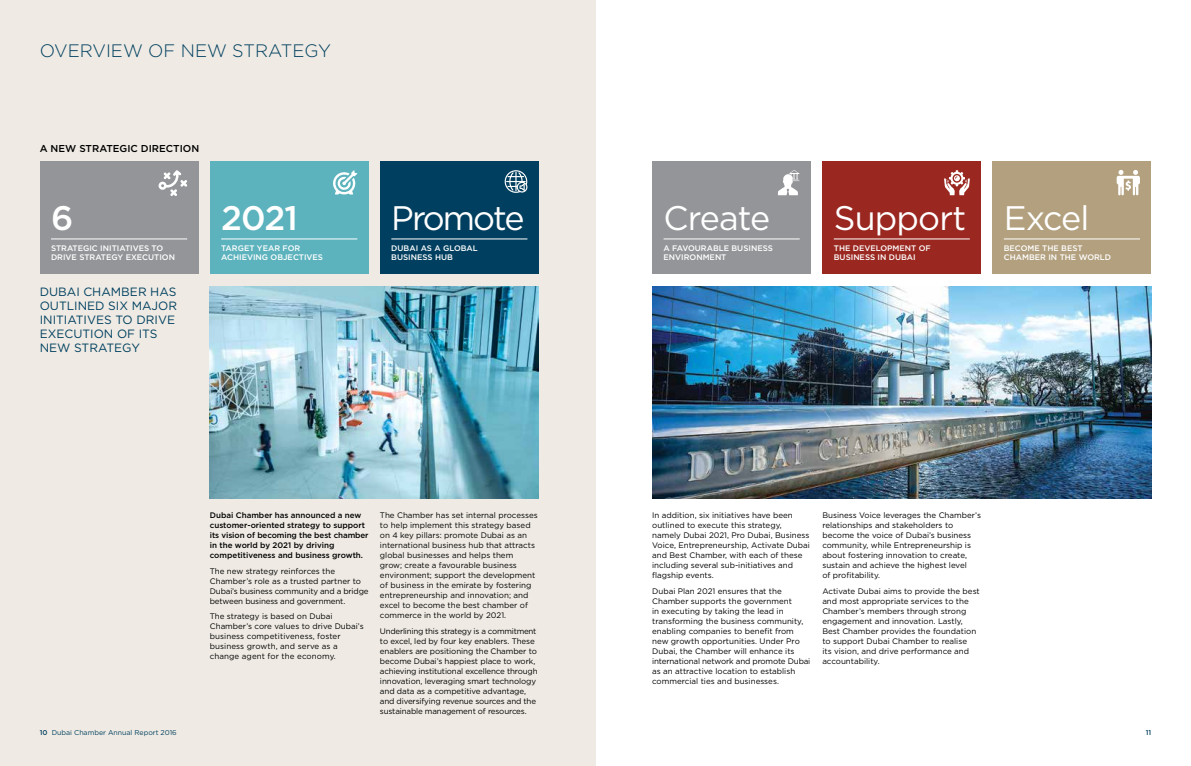
<style>
.page{position:relative;width:1191px;height:766px;background:#fff}
.page>*{position:absolute;margin:0;border:0;box-sizing:border-box;transform-origin:0 0}
.t1{font:34px "Gotham";letter-spacing:-.03em;color:#fff}
.t2{font:34px "Gotham";letter-spacing:-.06em;color:#fff}
.t3{font:500 34px "Gotham";color:#fff}
.t4{font:300 18px "Gotham";color:#003f5f}
.t5{font:12px/14px "Gotham";color:#003f5f}
.t6{font:500 10px "Gotham";color:#000}
.t7{font:8px/10px "Gotham";color:#000}
.t8{font:8px/10px "Gotham";letter-spacing:-.02em;color:#000}
.t9{font:500 8px/9.6px "Gotham";color:#fff}
.t10{font:500 8px/10px "Gotham";color:#000}
.t11{font:7px "Gotham";color:#003f5f}
.t12{font:500 7px "Gotham";color:#003f5f}
.s1{font-weight:500}
</style>
<div class="page">
<div style="left:0;top:0;width:595px;height:765px;background:#efebe4"></div>
<div style="left:652px;top:161px;width:159px;height:112px;background:#939598"></div>
<div style="left:40px;top:161px;width:158px;height:112px;background:#939598"></div>
<div style="left:992px;top:161px;width:159px;height:112px;background:#b2a07e"></div>
<div style="left:380px;top:161px;width:159px;height:112px;background:#003f5f"></div>
<div style="left:822px;top:161px;width:159px;height:112px;background:#9a2820"></div>
<div style="left:210px;top:161px;width:159px;height:112px;background:#5cb3bd"></div>
<hr style="left:51px;top:239px;width:136px;height:1px;background:#fff">
<hr style="left:221px;top:239px;width:136px;height:1px;background:#fff">
<hr style="left:391px;top:239px;width:136px;height:1px;background:#fff">
<hr style="left:663px;top:239px;width:136px;height:1px;background:#fff">
<hr style="left:834px;top:239px;width:135px;height:1px;background:#fff">
<hr style="left:1003px;top:239px;width:137px;height:1px;background:#fff">
<img style="left:210px;top:286px;width:329px;height:212px">
<img style="left:652px;top:286px;width:499px;height:212px">
<svg style="left:158px;top:170px;width:29px;height:26px"></svg>
<svg style="left:333px;top:170px;width:24px;height:25px"></svg>
<svg style="left:504px;top:170px;width:23px;height:23px"></svg>
<svg style="left:944px;top:170px;width:25px;height:25px"></svg>
<svg style="left:778px;top:170px;width:21px;height:25px"></svg>
<svg style="left:1116px;top:170px;width:24px;height:25px"></svg>
<h2 class="t4" style="left:40px;top:39px;width:293px">OVERVIEW OF NEW STRATEGY</h2>
<p class="t6" style="left:40px;top:142px;width:161px">A NEW STRATEGIC DIRECTION</p>
<h1 class="t3" style="left:51px;top:195px;width:24px">6</h1>
<p class="t9" style="left:51px;top:243px;width:125px">STRATEGIC INITIATIVES TO<br>DRIVE STRATEGY EXECUTION</p>
<h3 class="t5" style="left:40px;top:284px;width:139px">DUBAI CHAMBER HAS<br>OUTLINED SIX MAJOR<br>INITIATIVES TO DRIVE<br>EXECUTION OF ITS<br>NEW STRATEGY</h3>
<h1 class="t3" style="left:221px;top:195px;width:78px">2021</h1>
<p class="t9" style="left:221px;top:243px;width:103px">TARGET YEAR FOR<br>ACHIEVING OBJECTIVES</p>
<h1 class="t2" style="left:391px;top:196px;width:135px">Promote</h1>
<p class="t9" style="left:391px;top:243px;width:88px">DUBAI AS A GLOBAL<br>BUSINESS HUB</p>
<p class="t10" style="left:210px;top:510px;width:160px">Dubai Chamber has announced a new customer-oriented strategy to support its vision of becoming the best chamber in the world by 2021 by driving competitiveness and business growth.</p>
<p class="t8" style="left:210px;top:565px;width:160px">The new strategy reinforces the Chamber’s role as a trusted partner to Dubai’s business community and a bridge between business and government.</p>
<p class="t7" style="left:210px;top:611px;width:155px">The strategy is based on Dubai<br>Chamber’s core values to drive Dubai’s business competitiveness, foster business growth, and serve as a change agent for the economy.</p>
<p class="t7" style="left:380px;top:510px;width:159px">The Chamber has set internal processes to help implement this strategy based on 4 key pillars: promote Dubai as an international business hub that attracts global businesses and helps them<br>grow; create a favourable business environment; support the development of business in the emirate by fostering entrepreneurship and innovation; and excel to become the best chamber of commerce in the world by 2021.</p>
<p class="t8" style="left:380px;top:625px;width:159px">Underlining this strategy is a commitment to excel, led by four key enablers. These enablers are positioning the Chamber to become Dubai’s happiest place to work, achieving institutional excellence through innovation, leveraging smart technology and data as a competitive advantage, and diversifying revenue sources and the sustainable management of resources.</p>
<h1 class="t1" style="left:663px;top:196px;width:108px">Create</h1>
<p class="t9" style="left:663px;top:243px;width:111px">A FAVOURABLE BUSINESS<br>ENVIRONMENT</p>
<h1 class="t1" style="left:834px;top:196px;width:134px">Support</h1>
<p class="t9" style="left:834px;top:243px;width:99px">THE DEVELOPMENT OF<br>BUSINESS IN DUBAI</p>
<h1 class="t1" style="left:1003px;top:196px;width:87px">Excel</h1>
<p class="t9" style="left:1003px;top:243px;width:109px">BECOME THE BEST<br>CHAMBER IN THE WORLD</p>
<p class="t7" style="left:652px;top:510px;width:159px">In addition, six initiatives have been outlined to execute this strategy, namely Dubai 2021, Pro Dubai, Business Voice, Entrepreneurship, Activate Dubai and Best Chamber, with each of these including several sub-initiatives and flagship events.</p>
<p class="t7" style="left:652px;top:585px;width:160px">Dubai Plan 2021 ensures that the Chamber supports the government<br>in executing by taking the lead in transforming the business community, enabling companies to benefit from new growth opportunities. Under Pro Dubai, the Chamber will enhance its international network and promote Dubai as an attractive location to establish commercial ties and businesses.</p>
<p class="t7" style="left:822px;top:510px;width:160px">Business Voice leverages the Chamber’s relationships and stakeholders to become the voice of Dubai’s business community, while Entrepreneurship is about fostering innovation to create, sustain and achieve the highest level<br>of profitability.</p>
<p class="t7" style="left:822px;top:585px;width:159px">Activate Dubai aims to provide the best and most appropriate services to the Chamber’s members through strong engagement and innovation. Lastly, Best Chamber provides the foundation to support Dubai Chamber to realise<br>its vision, and drive performance and accountability.</p>
<p class="t11" style="left:40px;top:727px;width:139px"><span class="s1">10</span> Dubai Chamber Annual Report 2016</p>
<p class="t12" style="left:1145px;top:727px;width:7px">11</p>
</div>
